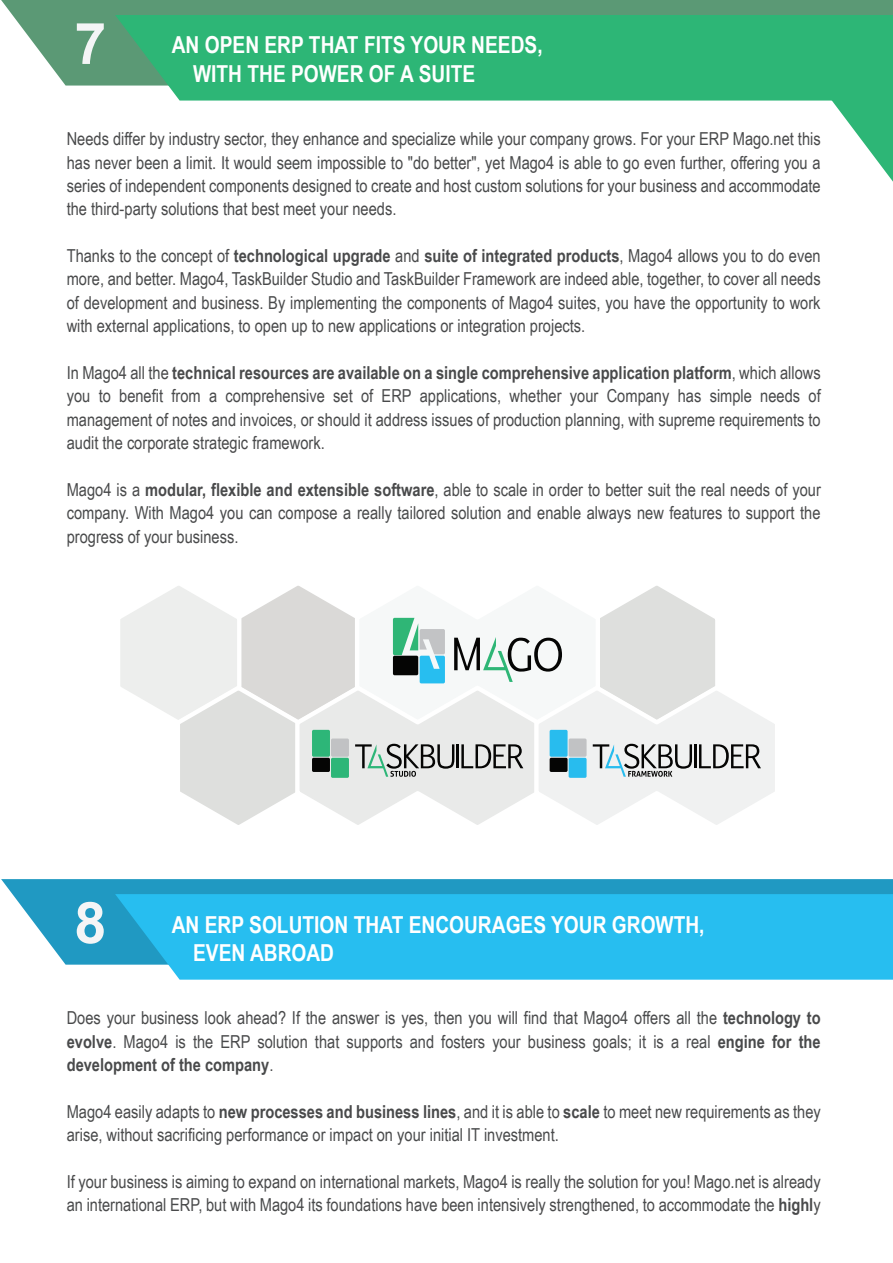
<style>
.page{position:relative;width:893px;height:1263px;background:#fff}
.page>*{position:absolute;margin:0;border:0;box-sizing:border-box;transform-origin:0 0}
.t1{font:700 57.45px "Arial";color:#f4f5f6}
.t2{font:700 23.4px/28px "Arial Narrow";color:#fff}
.t3{font:17.85px/23.4px "Arial Narrow";color:#494a4b;text-align:justify}
.s1{font-weight:700}
</style>
<div class="page">
<svg style="left:1px;top:0;width:892px;height:86px;background:#70a687"></svg>
<div style="left:115px;top:15px;width:778px;height:86px;background:#2db676"></div>
<svg style="left:831px;top:99px;width:62px;height:83px"></svg>
<svg style="left:1px;top:879px;width:892px;height:86px;background:#3ea6ca"></svg>
<div style="left:115px;top:894px;width:778px;height:86px;background:#27bef0"></div>
<svg style="left:120px;top:586px;width:655px;height:239px"></svg>
<h1 class="t1" style="left:74px;top:3px;width:33px">7</h1>
<h2 class="t2" style="left:193px;top:30px;width:351px;text-indent:-21px">AN OPEN ERP THAT FITS YOUR NEEDS,<br>WITH THE POWER OF A SUITE</h2>
<p class="t3" style="left:67px;top:126px;width:755px">Needs differ by industry sector, they enhance and specialize while your company grows. For your ERP Mago.net this has never been a limit. It would seem impossible to "do better", yet Mago4 is able to go even further, offering you a series of independent components designed to create and host custom solutions for your business and accommodate the third-party solutions that best meet your needs.</p>
<p class="t3" style="left:67px;top:243px;width:755px">Thanks to the concept of <span class="s1">technological upgrade</span> and <span class="s1">suite of integrated products</span>, Mago4 allows you to do even more, and better. Mago4, TaskBuilder Studio and TaskBuilder Framework are indeed able, together, to cover all needs of development and business. By implementing the components of Mago4 suites, you have the opportunity to work with external applications, to open up to new applications or integration projects.</p>
<p class="t3" style="left:67px;top:360px;width:755px">In Mago4 all the <span class="s1">technical resources are available on a single comprehensive application platform</span>, which allows you to benefit from a comprehensive set of ERP applications, whether your Company has simple needs of management of notes and invoices, or should it address issues of production planning, with supreme requirements to audit the corporate strategic framework.</p>
<p class="t3" style="left:67px;top:477px;width:756px">Mago4 is a <span class="s1">modular, flexible and extensible software</span>, able to scale in order to better suit the real needs of your company. With Mago4 you can compose a really tailored solution and enable always new features to support the progress of your business.</p>
<h1 class="t1" style="left:74px;top:882px;width:33px">8</h1>
<h2 class="t2" style="left:193px;top:909px;width:513px;text-indent:-21px">AN ERP SOLUTION THAT ENCOURAGES YOUR GROWTH,<br>EVEN ABROAD</h2>
<p class="t3" style="left:67px;top:1006px;width:755px">Does your business look ahead? If the answer is yes, then you will find that Mago4 offers all the <span class="s1">technology to evolve</span>. Mago4 is the ERP solution that supports and fosters your business goals; it is a real <span class="s1">engine for the development of the company</span>.</p>
<p class="t3" style="left:67px;top:1099px;width:755px">Mago4 easily adapts to <span class="s1">new processes and business lines</span>, and it is able to <span class="s1">scale</span> to meet new requirements as they arise, without sacrificing performance or impact on your initial IT investment.</p>
<p class="t3" style="left:67px;top:1169px;width:755px">If your business is aiming to expand on international markets, Mago4 is really the solution for you! Mago.net is already an international ERP, but with Mago4 its foundations have been intensively strengthened, to accommodate the <span class="s1">highl</span>y</p>
</div>
